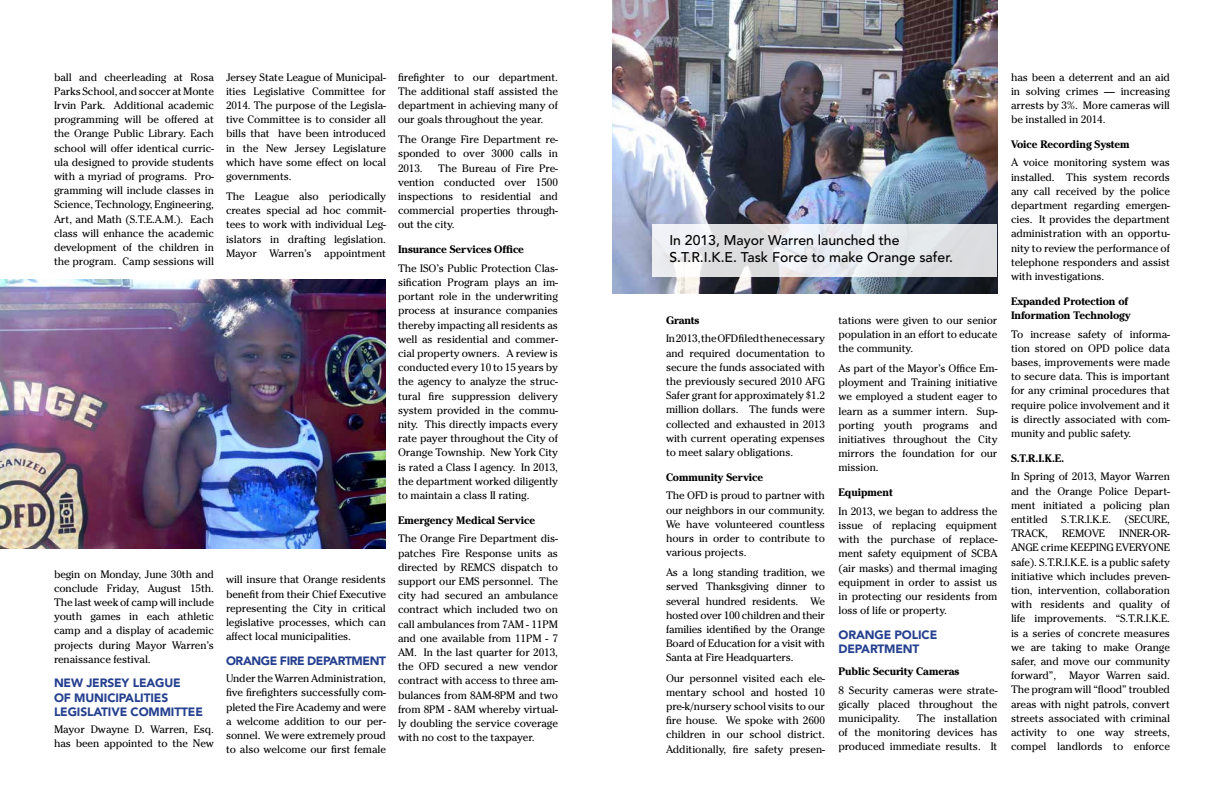
<style>
.page{position:relative;width:1224px;height:792px;background:#fff}
.page>*{position:absolute;margin:0;border:0;box-sizing:border-box;transform-origin:0 0}
.t1{font:500 14px/16.8px "Avenir";color:#000}
.t2{font:900 12px/14.2px "Avenir";letter-spacing:-.01em;color:#25408f}
.t3{font:900 12px "Avenir";letter-spacing:-.03em;color:#25408f}
.t4{font:10.8px/14.2px "Cheltenham";letter-spacing:-.01em;color:#000;text-align:justify}
.t5{font:700 10.8px/14.2px "Cheltenham";letter-spacing:-.01em;color:#000}
</style>
<div class="page">
<img style="left:0;top:279px;width:386px;height:270px">
<img style="left:612px;top:0;width:386px;height:294px">
<svg style="left:652px;top:224px;width:346px;height:53px"></svg>
<p class="t4" style="left:54px;top:70px;width:162px">ball and cheerleading at Rosa Parks School, and soccer at Monte Irvin Park. Additional academic programming will be offered at the Orange Public Library. Each school will offer identical curric&shy;ula designed to provide students with a myriad of programs. Pro&shy;gramming will include classes in Science, Technology, Engineering, Art, and Math (S.T.E.A.M.). Each class will enhance the academic development of the children in the program. Camp sessions will</p>
<p class="t4" style="left:54px;top:567px;width:162px">begin on Monday, June 30th and conclude Friday, August 15th.<br>The last week of camp will include youth games in each athletic camp and a display of academic projects during Mayor Warren’s renaissance festival.</p>
<p class="t2" style="left:54px;top:676px;width:150px">NEW JERSEY LEAGUE<br>OF MUNICIPALITIES<br>LEGISLATIVE COMMITTEE</p>
<p class="t4" style="left:54px;top:722px;width:162px">Mayor Dwayne D. Warren, Esq. has been appointed to the New</p>
<p class="t4" style="left:226px;top:70px;width:162px">Jersey State League of Municipal&shy;ities Legislative Committee for 2014. The purpose of the Legisla&shy;tive Committee is to consider all bills that have been introduced in the New Jersey Legislature which have some effect on local governments.</p>
<p class="t4" style="left:226px;top:189px;width:162px">The League also periodically creates special ad hoc commit&shy;tees to work with individual Leg&shy;islators in drafting legislation.<br>Mayor Warren’s appointment</p>
<p class="t4" style="left:226px;top:573px;width:162px">will insure that Orange residents benefit from their Chief Executive representing the City in critical legislative processes, which can affect local municipalities.</p>
<p class="t3" style="left:226px;top:653px;width:162px">ORANGE FIRE DEPARTMENT</p>
<p class="t4" style="left:226px;top:671px;width:162px">Under the Warren Administration, five firefighters successfully com&shy;pleted the Fire Academy and were a welcome addition to our per&shy;sonnel. We were extremely proud to also welcome our first female</p>
<p class="t4" style="left:398px;top:70px;width:162px">firefighter to our department.<br>The additional staff assisted the department in achieving many of our goals throughout the year.</p>
<p class="t4" style="left:398px;top:132px;width:162px">The Orange Fire Department re&shy;sponded to over 3000 calls in 2013.</p>
<p class="t4" style="left:398px;top:161px;width:162px;text-indent:40px">The Bureau of Fire Pre&shy;vention conducted over 1500 inspections to residential and commercial properties through&shy;out the city.</p>
<p class="t5" style="left:398px;top:242px;width:128px">Insurance Services Office</p>
<p class="t4" style="left:398px;top:261px;width:162px">The ISO’s Public Protection Clas&shy;sification Program plays an im&shy;portant role in the underwriting process at insurance companies thereby impacting all residents as well as residential and commer&shy;cial property owners. A review is conducted every 10 to 15 years by the agency to analyze the struc&shy;tural fire suppression delivery system provided in the commu&shy;nity. This directly impacts every rate payer throughout the City of Orange Township. New York City is rated a Class I agency. In 2013, the department worked diligently to maintain a class II rating.</p>
<p class="t5" style="left:398px;top:513px;width:139px">Emergency Medical Service</p>
<p class="t4" style="left:398px;top:531px;width:162px">The Orange Fire Department dis&shy;patches Fire Response units as directed by REMCS dispatch to support our EMS personnel. The city had secured an ambulance contract which included two on call ambulances from 7AM - 11PM and one available from 11PM - 7<br>AM. In the last quarter for 2013, the OFD secured a new vendor contract with access to three am&shy;bulances from 8AM-8PM and two from 8PM - 8AM whereby virtual&shy;ly doubling the service coverage with no cost to the taxpayer.</p>
<p class="t1" style="left:669px;top:233px;width:285px">In 2013, Mayor Warren launched the<br>S.T.R.I.K.E. Task Force to make Orange safer.</p>
<p class="t5" style="left:666px;top:313px;width:35px">Grants</p>
<p class="t4" style="left:666px;top:331px;width:161px">In 2013, the OFD filed the necessary and required documentation to secure the funds associated with the previously secured 2010 AFG Safer grant for approximately $1.2 million dollars. The funds were collected and exhausted in 2013 with current operating expenses to meet salary obligations.</p>
<p class="t5" style="left:666px;top:470px;width:99px">Community Service</p>
<p class="t4" style="left:666px;top:488px;width:161px">The OFD is proud to partner with our neighbors in our community.<br>We have volunteered countless hours in order to contribute to various projects.</p>
<p class="t4" style="left:666px;top:565px;width:161px">As a long standing tradition, we served Thanksgiving dinner to several hundred residents. We hosted over 100 children and their families identified by the Orange Board of Education for a visit with Santa at Fire Headquarters.</p>
<p class="t4" style="left:666px;top:671px;width:161px">Our personnel visited each ele&shy;mentary school and hosted 10 pre-k/nursery school visits to our fire house. We spoke with 2600 children in our school district.<br>Additionally, fire safety presen-</p>
<p class="t4" style="left:838px;top:313px;width:161px">tations were given to our senior population in an effort to educate the community.</p>
<p class="t4" style="left:838px;top:361px;width:161px">As part of the Mayor’s Office Em&shy;ployment and Training initiative we employed a student eager to learn as a summer intern. Sup&shy;porting youth programs and initiatives throughout the City mirrors the foundation for our mission.</p>
<p class="t5" style="left:838px;top:485px;width:56px">Equipment</p>
<p class="t4" style="left:838px;top:504px;width:161px">In 2013, we began to address the issue of replacing equipment with the purchase of replace&shy;ment safety equipment of SCBA (air masks) and thermal imaging equipment in order to assist us in protecting our residents from loss of life or property.</p>
<p class="t2" style="left:838px;top:627px;width:100px">ORANGE POLICE<br>DEPARTMENT</p>
<p class="t5" style="left:838px;top:664px;width:122px">Public Security Cameras</p>
<p class="t4" style="left:838px;top:683px;width:161px">8 Security cameras were strate&shy;gically placed throughout the municipality.</p>
<p class="t4" style="left:838px;top:711px;width:161px;text-indent:78px">The installation of the monitoring devices has produced immediate results. It</p>
<p class="t4" style="left:1011px;top:70px;width:161px">has been a deterrent and an aid in solving crimes — increasing arrests by 3%. More cameras will be installed in 2014.</p>
<p class="t5" style="left:1011px;top:137px;width:120px">Voice Recording System</p>
<p class="t4" style="left:1011px;top:156px;width:161px">A voice monitoring system was installed. This system records any call received by the police department regarding emergen&shy;cies. It provides the department administration with an opportu&shy;nity to review the performance of telephone responders and assist with investigations.</p>
<p class="t5" style="left:1011px;top:294px;width:121px">Expanded Protection of<br>Information Technology</p>
<p class="t4" style="left:1011px;top:327px;width:161px">To increase safety of informa&shy;tion stored on OPD police data bases, improvements were made to secure data. This is important for any criminal procedures that require police involvement and it is directly associated with com&shy;munity and public safety.</p>
<p class="t5" style="left:1011px;top:451px;width:55px">S.T.R.I.K.E.</p>
<p class="t4" style="left:1011px;top:469px;width:161px">In Spring of 2013, Mayor Warren and the Orange Police Depart&shy;ment initiated a policing plan entitled S.T.R.I.K.E. (SECURE, TRACK,</p>
<p class="t4" style="left:1011px;top:526px;width:161px;text-indent:108px">INNER-OR-ANGE crime KEEPING EVERYONE safe). S.T.R.I.K.E. is a public safety initiative which includes preven&shy;tion, intervention, collaboration with residents and quality of life improvements. “S.T.R.I.K.E. is a series of concrete measures we are taking to make Orange safer, and move our community forward”, Mayor Warren said.<br>The program will “flood” troubled areas with night patrols, convert streets associated with criminal activity to one way streets, compel landlords to enforce</p>
<p class="t4" style="left:1062px;top:526px;width:45px">REMOVE</p>
</div>
